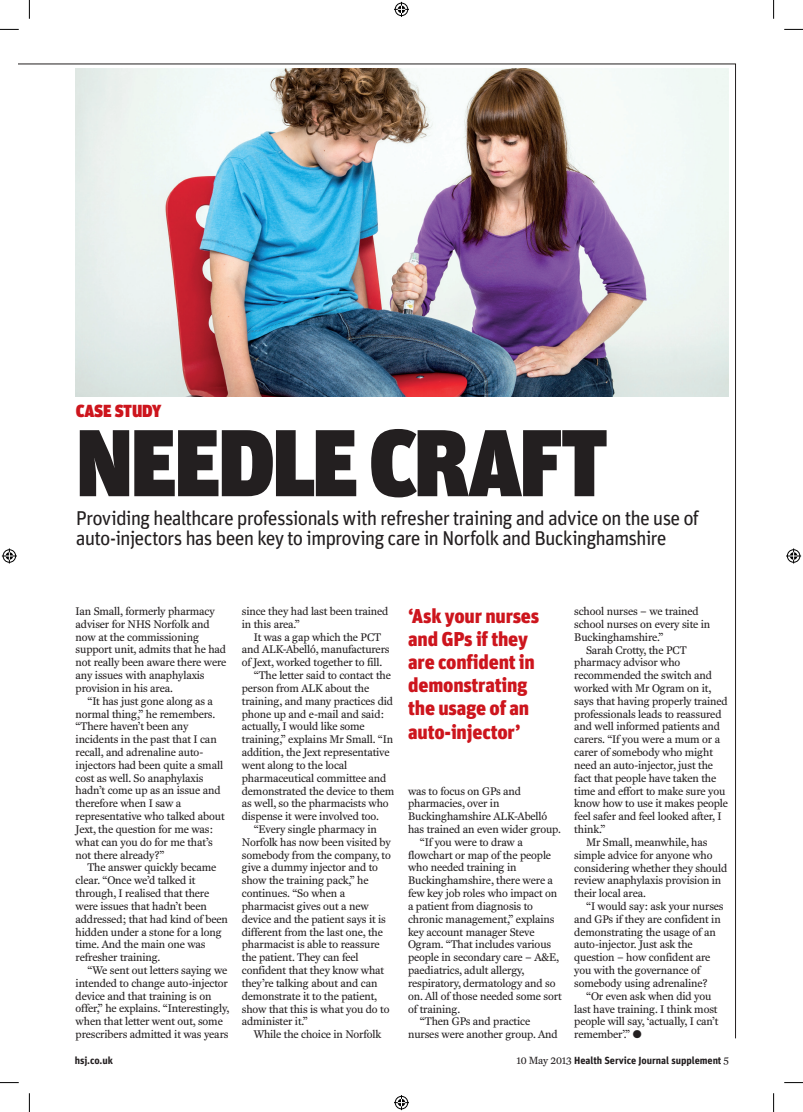
<style>
.page{position:relative;width:803px;height:1112px;background:#fff}
.page>*{position:absolute;margin:0;border:0;box-sizing:border-box;transform-origin:0 0}
.t1{font:900 94.62px "Unit";letter-spacing:-.03em;color:#231f20}
.t2{font:20px/20px "Unit";letter-spacing:-.045em;color:#231f20}
.t3{font:900 20px/23.1px "Unit";letter-spacing:-.01em;color:#cd151d}
.t4{font:900 17.5px "Unit";letter-spacing:-.015em;color:#cd151d}
.t5{font:11.25px/12.9px "Fenway";letter-spacing:-.01em;color:#231f20}
.t6{font:700 10.25px "Unit";letter-spacing:-.005em;color:#231f20}
.s1{font-family:"Fenway";font-weight:400;font-size:10.62px}
</style>
<div class="page">
<img style="left:76px;top:68px;width:652px;height:329px">
<svg style="left:0;top:29px;width:19px;height:1px"></svg>
<svg style="left:784px;top:29px;width:19px;height:1px"></svg>
<svg style="left:0;top:1082px;width:19px;height:1px"></svg>
<svg style="left:784px;top:1082px;width:19px;height:1px"></svg>
<svg style="left:29px;top:0;width:1px;height:19px"></svg>
<svg style="left:29px;top:1093px;width:1px;height:18px"></svg>
<svg style="left:773px;top:0;width:1px;height:19px"></svg>
<svg style="left:773px;top:1093px;width:1px;height:18px"></svg>
<svg style="left:394px;top:2px;width:15px;height:15px"></svg>
<svg style="left:394px;top:1095px;width:15px;height:14px"></svg>
<svg style="left:2px;top:548px;width:15px;height:15px"></svg>
<svg style="left:786px;top:548px;width:15px;height:15px"></svg>
<h3 class="t4" style="left:76px;top:399px;width:87px">CASE STUDY</h3>
<h1 class="t1" style="left:76px;top:404px;width:534px">NEEDLE CRAFT</h1>
<h2 class="t2" style="left:76px;top:507px;width:624px">Providing healthcare professionals with refresher training and advice on the use of auto-injectors has been key to improving care in Norfolk and Buckinghamshire</h2>
<p class="t5" style="left:76px;top:604px;width:152px">Ian Small, formerly pharmacy adviser for NHS Norfolk and now at the commissioning support unit, admits that he had not really been aware there were any issues with anaphylaxis provision in his area.</p>
<p class="t5" style="left:76px;top:694px;width:151px;text-indent:12px">“It has just gone along as a normal thing,” he remembers. “There haven’t been any incidents in the past that I can recall, and adrenaline auto&shy;injectors had been quite a small cost as well. So anaphylaxis hadn’t come up as an issue and therefore when I saw a representative who talked about<br>Jext, the question for me was: what can you do for me that’s not there already?”</p>
<p class="t5" style="left:76px;top:860px;width:154px;text-indent:12px">The answer quickly became clear. “Once we’d talked it through, I realised that there were issues that hadn’t been addressed; that had kind of been hidden under a stone for a long time. And the main one was refresher training.</p>
<p class="t5" style="left:76px;top:963px;width:155px;text-indent:12px">“We sent out letters saying we intended to change auto-injector device and that training is on offer,” he explains. “Interestingly, when that letter went out, some prescribers admitted it was years</p>
<p class="t5" style="left:242px;top:604px;width:148px">since they had last been trained in this area.”</p>
<p class="t5" style="left:254px;top:630px;width:129px">It was a gap which the PCT</p>
<p class="t5" style="left:242px;top:643px;width:149px">and ALK-Abelló, manufacturers</p>
<p class="t5" style="left:242px;top:655px;width:142px">of Jext, worked together to fill.</p>
<p class="t5" style="left:254px;top:668px;width:139px">“The letter said to contact the</p>
<p class="t5" style="left:242px;top:681px;width:129px">person from ALK about the</p>
<p class="t5" style="left:242px;top:694px;width:153px">training, and many practices did</p>
<p class="t5" style="left:242px;top:707px;width:144px">phone up and e-mail and said:</p>
<p class="t5" style="left:242px;top:720px;width:124px">actually, I would like some</p>
<p class="t5" style="left:242px;top:732px;width:153px">training,” explains Mr Small. “In</p>
<p class="t5" style="left:242px;top:745px;width:149px">addition, the Jext representative</p>
<p class="t5" style="left:242px;top:758px;width:107px">went along to the local</p>
<p class="t5" style="left:242px;top:771px;width:146px">pharmaceutical committee and</p>
<p class="t5" style="left:242px;top:784px;width:154px">demonstrated the device to them</p>
<p class="t5" style="left:242px;top:796px;width:148px">as well, so the pharmacists who</p>
<p class="t5" style="left:242px;top:809px;width:139px">dispense it were involved too.</p>
<p class="t5" style="left:254px;top:822px;width:125px">“Every single pharmacy in</p>
<p class="t5" style="left:242px;top:835px;width:151px">Norfolk has now been visited by</p>
<p class="t5" style="left:242px;top:848px;width:150px">somebody from the company, to</p>
<p class="t5" style="left:242px;top:860px;width:138px">give a dummy injector and to</p>
<p class="t5" style="left:242px;top:873px;width:128px">show the training pack,” he</p>
<p class="t5" style="left:242px;top:886px;width:105px">continues. “So when a</p>
<p class="t5" style="left:242px;top:899px;width:128px">pharmacist gives out a new</p>
<p class="t5" style="left:242px;top:912px;width:146px">device and the patient says it is</p>
<p class="t5" style="left:242px;top:925px;width:143px">different from the last one, the</p>
<p class="t5" style="left:242px;top:937px;width:139px">pharmacist is able to reassure</p>
<p class="t5" style="left:242px;top:950px;width:118px">the patient. They can feel</p>
<p class="t5" style="left:242px;top:963px;width:144px">confident that they know what</p>
<p class="t5" style="left:242px;top:976px;width:137px">they’re talking about and can</p>
<p class="t5" style="left:242px;top:989px;width:137px">demonstrate it to the patient,</p>
<p class="t5" style="left:242px;top:1001px;width:149px">show that this is what you do to</p>
<p class="t5" style="left:242px;top:1014px;width:68px">administer it.”</p>
<p class="t5" style="left:254px;top:1027px;width:129px">While the choice in Norfolk</p>
<h2 class="t3" style="left:408px;top:603px;width:133px">‘Ask your nurses and GPs if they are confident in demonstrating the usage of an auto-injector’</h2>
<p class="t5" style="left:408px;top:784px;width:115px">was to focus on GPs and</p>
<p class="t5" style="left:408px;top:796px;width:93px">pharmacies, over in</p>
<p class="t5" style="left:408px;top:809px;width:141px">Buckinghamshire ALK-Abelló</p>
<p class="t5" style="left:408px;top:822px;width:154px">has trained an even wider group.</p>
<p class="t5" style="left:420px;top:835px;width:104px">“If you were to draw a</p>
<p class="t5" style="left:408px;top:848px;width:145px">flowchart or map of the people</p>
<p class="t5" style="left:408px;top:860px;width:110px">who needed training in</p>
<p class="t5" style="left:408px;top:873px;width:147px">Buckinghamshire, there were a</p>
<p class="t5" style="left:408px;top:886px;width:151px">few key job roles who impact on</p>
<p class="t5" style="left:408px;top:899px;width:126px">a patient from diagnosis to</p>
<p class="t5" style="left:408px;top:912px;width:148px">chronic management,” explains</p>
<p class="t5" style="left:408px;top:925px;width:128px">key account manager Steve</p>
<p class="t5" style="left:408px;top:937px;width:145px">Ogram. “That includes various</p>
<p class="t5" style="left:408px;top:950px;width:152px">people in secondary care – A&amp;E,</p>
<p class="t5" style="left:408px;top:963px;width:118px">paediatrics, adult allergy,</p>
<p class="t5" style="left:408px;top:976px;width:149px">respiratory, dermatology and so</p>
<p class="t5" style="left:408px;top:989px;width:155px">on. All of those needed some sort</p>
<p class="t5" style="left:408px;top:1001px;width:53px">of training.</p>
<p class="t5" style="left:420px;top:1014px;width:112px">“Then GPs and practice</p>
<p class="t5" style="left:408px;top:1027px;width:151px">nurses were another group. And</p>
<p class="t5" style="left:574px;top:604px;width:126px">school nurses – we trained</p>
<p class="t5" style="left:574px;top:617px;width:138px">school nurses on every site in</p>
<p class="t5" style="left:574px;top:630px;width:91px">Buckinghamshire.”</p>
<p class="t5" style="left:586px;top:643px;width:102px">Sarah Crotty, the PCT</p>
<p class="t5" style="left:574px;top:656px;width:108px">pharmacy advisor who</p>
<p class="t5" style="left:574px;top:668px;width:139px">recommended the switch and</p>
<p class="t5" style="left:574px;top:681px;width:138px">worked with Mr Ogram on it,</p>
<p class="t5" style="left:574px;top:694px;width:155px">says that having properly trained</p>
<p class="t5" style="left:574px;top:707px;width:149px">professionals leads to reassured</p>
<p class="t5" style="left:574px;top:720px;width:147px">and well informed patients and</p>
<p class="t5" style="left:574px;top:732px;width:147px">carers. “If you were a mum or a</p>
<p class="t5" style="left:574px;top:745px;width:140px">carer of somebody who might</p>
<p class="t5" style="left:574px;top:758px;width:140px">need an auto-injector, just the</p>
<p class="t5" style="left:574px;top:771px;width:143px">fact that people have taken the</p>
<p class="t5" style="left:574px;top:784px;width:153px">time and effort to make sure you</p>
<p class="t5" style="left:574px;top:796px;width:155px">know how to use it makes people</p>
<p class="t5" style="left:574px;top:809px;width:149px">feel safer and feel looked after, I</p>
<p class="t5" style="left:574px;top:822px;width:33px">think.”</p>
<p class="t5" style="left:586px;top:835px;width:123px">Mr Small, meanwhile, has</p>
<p class="t5" style="left:574px;top:848px;width:140px">simple advice for anyone who</p>
<p class="t5" style="left:574px;top:861px;width:154px">considering whether they should</p>
<p class="t5" style="left:574px;top:873px;width:149px">review anaphylaxis provision in</p>
<p class="t5" style="left:574px;top:886px;width:73px">their local area.</p>
<p class="t5" style="left:586px;top:899px;width:139px">“I would say: ask your nurses</p>
<p class="t5" style="left:574px;top:912px;width:148px">and GPs if they are confident in</p>
<p class="t5" style="left:574px;top:925px;width:143px">demonstrating the usage of an</p>
<p class="t5" style="left:574px;top:937px;width:120px">auto-injector. Just ask the</p>
<p class="t5" style="left:574px;top:950px;width:138px">question – how confident are</p>
<p class="t5" style="left:574px;top:963px;width:128px">you with the governance of</p>
<p class="t5" style="left:574px;top:976px;width:135px">somebody using adrenaline?</p>
<p class="t5" style="left:586px;top:989px;width:127px">“Or even ask when did you</p>
<p class="t5" style="left:574px;top:1001px;width:145px">last have training. I think most</p>
<p class="t5" style="left:574px;top:1014px;width:146px">people will say, ‘actually, I can’t</p>
<p class="t5" style="left:574px;top:1027px;width:69px">remember’.” ●</p>
<p class="t6" style="left:75px;top:1053px;width:40px">hsj.co.uk</p>
<p class="t6" style="left:516px;top:1053px;width:214px"><span class="s1">10 May 2013</span> Health Service Journal supplement <span class="s1">5</span></p>
</div>
